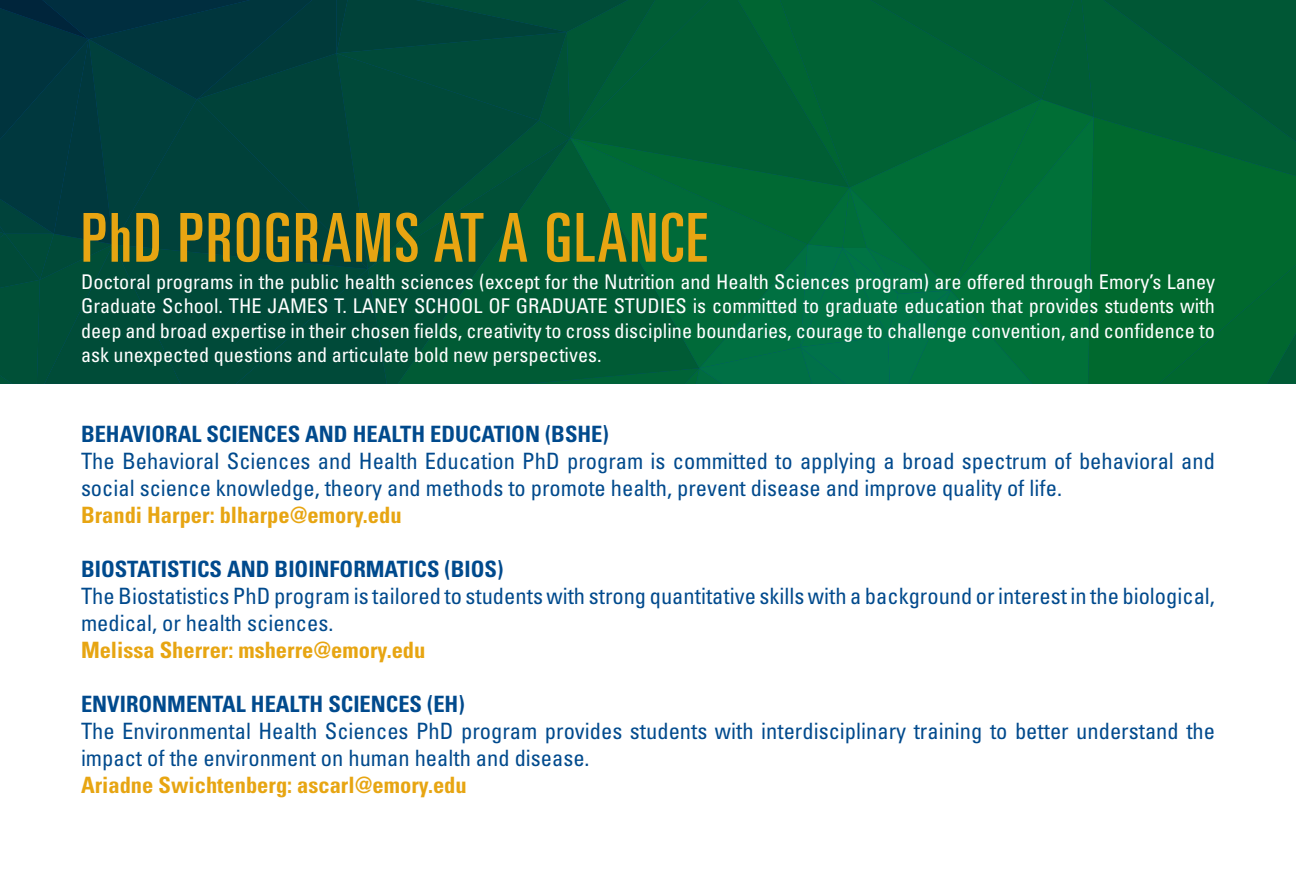
<style>
.page{position:relative;width:1296px;height:891px;background:#fff}
.page>*{position:absolute;margin:0;border:0;box-sizing:border-box;transform-origin:0 0}
.t1{font:ultra-condensed 67.5px "Univers LT Std";letter-spacing:.03em;color:#e7a512}
.t2{font:condensed 22.5px/27px "Univers LT Std";color:#004a8d}
.t3{font:700 condensed 22.5px "Univers LT Std";color:#004a8d}
.t4{font:700 condensed 22.5px "Univers LT Std";color:#e7a512}
.t5{font:condensed 20.25px/24.3px "Univers LT Std";color:#fff;text-align:justify}
</style>
<div class="page">
<svg style="left:0;top:0;width:1296px;height:384px;background:#005737"></svg>
<h1 class="t1" style="left:81px;top:199px;width:628px">PhD PROGRAMS AT A GLANCE</h1>
<p class="t5" style="left:81px;top:269px;width:1136px">Doctoral programs in the public health sciences (except for the Nutrition and Health Sciences program) are offered through Emory’s Laney Graduate School. THE JAMES T. LANEY SCHOOL OF GRADUATE STUDIES is committed to graduate education that provides students with deep and broad expertise in their chosen fields, creativity to cross discipline boundaries, courage to challenge convention, and confidence to ask unexpected questions and articulate bold new perspectives.</p>
<p class="t3" style="left:81px;top:421px;width:529px">BEHAVIORAL SCIENCES AND HEALTH EDUCATION (BSHE)</p>
<p class="t2" style="left:81px;top:448px;width:1136px">The Behavioral Sciences and Health Education PhD program is committed to applying a broad spectrum of behavioral and social science knowledge, theory and methods to promote health, prevent disease and improve quality of life.</p>
<p class="t4" style="left:81px;top:502px;width:322px">Brandi Harper: blharpe@emory.edu</p>
<p class="t3" style="left:81px;top:556px;width:424px">BIOSTATISTICS AND BIOINFORMATICS (BIOS)</p>
<p class="t2" style="left:81px;top:583px;width:1135px">The Biostatistics PhD program is tailored to students with strong quantitative skills with a background or interest in the biological, medical, or health sciences.</p>
<p class="t4" style="left:81px;top:637px;width:346px">Melissa Sherrer: msherre@emory.edu</p>
<p class="t3" style="left:81px;top:691px;width:385px">ENVIRONMENTAL HEALTH SCIENCES (EH)</p>
<p class="t2" style="left:81px;top:718px;width:1136px">The Environmental Health Sciences PhD program provides students with interdisciplinary training to better understand the impact of the environment on human health and disease.</p>
<p class="t4" style="left:81px;top:772px;width:387px">Ariadne Swichtenberg: ascarl@emory.edu</p>
</div>
